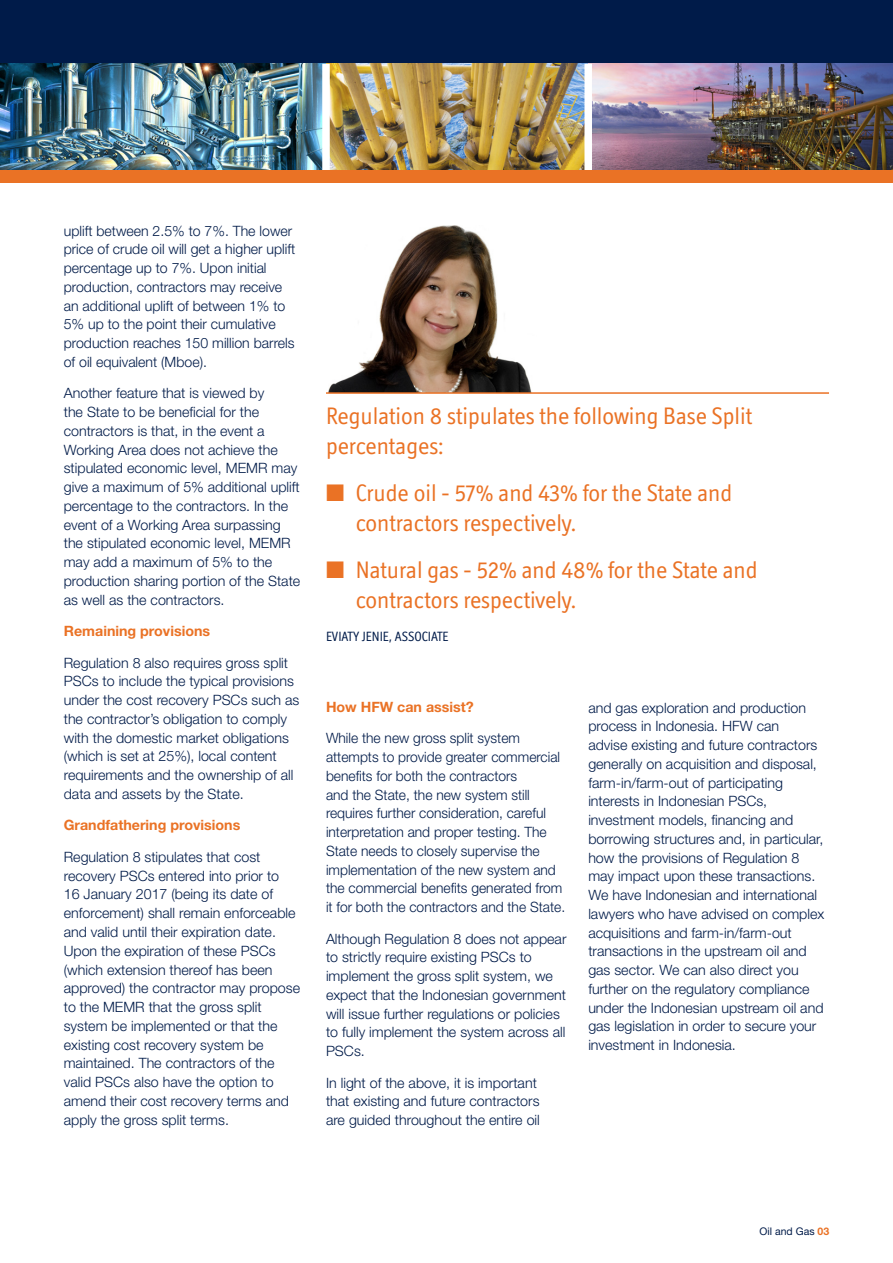
<style>
.page{position:relative;width:893px;height:1263px;background:#fff}
.page>*{position:absolute;margin:0;border:0;box-sizing:border-box;transform-origin:0 0}
.t1{font:24px/30px "Officina Display ITC Std";color:#ea7225}
.t2{font:300 14.25px/18.8px "Helvetica Neue LT Std";color:#001b49}
.t3{font:700 14.25px "Helvetica Neue LT Std";color:#ea7225}
.t4{font:13.5px "Officina Display ITC Std";color:#001b49}
.t5{font:10.5px "Helvetica Neue LT Std";color:#001b49}
.s1{font-weight:700;color:#ea7225}
</style>
<div class="page">
<div style="left:0;top:0;width:893px;height:170px;background:#001b49"></div>
<img style="left:0;top:64px;width:322px;height:106px">
<img style="left:330px;top:64px;width:254px;height:106px">
<img style="left:592px;top:64px;width:301px;height:106px">
<div style="left:584px;top:64px;width:8px;height:106px;background:#fff"></div>
<div style="left:322px;top:64px;width:8px;height:106px;background:#fff"></div>
<div style="left:0;top:170px;width:893px;height:13px;background:#ea7225"></div>
<img style="left:328px;top:225px;width:204px;height:167px">
<hr style="left:326px;top:392px;width:503px;height:2px;background:#ea7225">
<p class="t2" style="left:64px;top:221px;width:233px">uplift between 2.5% to 7%. The lower price of crude oil will get a higher uplift percentage up to 7%. Upon initial production, contractors may receive an additional uplift of between 1% to 5% up to the point their cumulative production reaches 150 million barrels of oil equivalent (Mboe).</p>
<p class="t2" style="left:64px;top:384px;width:238px">Another feature that is viewed by<br>the State to be beneficial for the contractors is that, in the event a Working Area does not achieve the stipulated economic level, MEMR may give a maximum of 5% additional uplift percentage to the contractors. In the event of a Working Area surpassing the stipulated economic level, MEMR may add a maximum of 5% to the production sharing portion of the State as well as the contractors.</p>
<p class="t3" style="left:64px;top:622px;width:148px">Remaining provisions</p>
<p class="t2" style="left:64px;top:653px;width:237px">Regulation 8 also requires gross split PSCs to include the typical provisions under the cost recovery PSCs such as the contractor’s obligation to comply with the domestic market obligations (which is set at 25%), local content requirements and the ownership of all data and assets by the State.</p>
<p class="t3" style="left:64px;top:816px;width:178px">Grandfathering provisions</p>
<p class="t2" style="left:64px;top:847px;width:238px">Regulation 8 stipulates that cost recovery PSCs entered into prior to<br>16 January 2017 (being its date of enforcement) shall remain enforceable and valid until their expiration date.<br>Upon the expiration of these PSCs (which extension thereof has been approved) the contractor may propose to the MEMR that the gross split system be implemented or that the existing cost recovery system be maintained. The contractors of the valid PSCs also have the option to amend their cost recovery terms and apply the gross split terms.</p>
<h1 class="t1" style="left:326px;top:400px;width:428px">Regulation 8 stipulates the following Base Split percentages:</h1>
<h1 class="t1" style="left:356px;top:477px;width:378px;text-indent:-30px">■ Crude oil - 57% and 43% for the State and contractors respectively.</h1>
<h1 class="t1" style="left:356px;top:554px;width:403px;text-indent:-30px">■ Natural gas - 52% and 48% for the State and contractors respectively.</h1>
<p class="t4" style="left:326px;top:628px;width:124px">EVIATY JENIE, ASSOCIATE</p>
<p class="t3" style="left:326px;top:698px;width:149px">How HFW can assist?</p>
<p class="t2" style="left:326px;top:729px;width:241px">While the new gross split system attempts to provide greater commercial benefits for both the contractors<br>and the State, the new system still requires further consideration, careful interpretation and proper testing. The State needs to closely supervise the implementation of the new system and the commercial benefits generated from it for both the contractors and the State.</p>
<p class="t2" style="left:326px;top:929px;width:242px">Although Regulation 8 does not appear to strictly require existing PSCs to implement the gross split system, we expect that the Indonesian government will issue further regulations or policies to fully implement the system across all PSCs.</p>
<p class="t2" style="left:326px;top:1073px;width:215px">In light of the above, it is important that existing and future contractors are guided throughout the entire oil</p>
<p class="t2" style="left:588px;top:698px;width:237px">and gas exploration and production process in Indonesia. HFW can<br>advise existing and future contractors generally on acquisition and disposal, farm-in/farm-out of participating interests in Indonesian PSCs, investment models, financing and borrowing structures and, in particular, how the provisions of Regulation 8 may impact upon these transactions.<br>We have Indonesian and international lawyers who have advised on complex acquisitions and farm-in/farm-out transactions in the upstream oil and gas sector. We can also direct you further on the regulatory compliance under the Indonesian upstream oil and gas legislation in order to secure your investment in Indonesia.</p>
<p class="t5" style="left:759px;top:1225px;width:71px">Oil and Gas <span class="s1">03</span></p>
</div>
